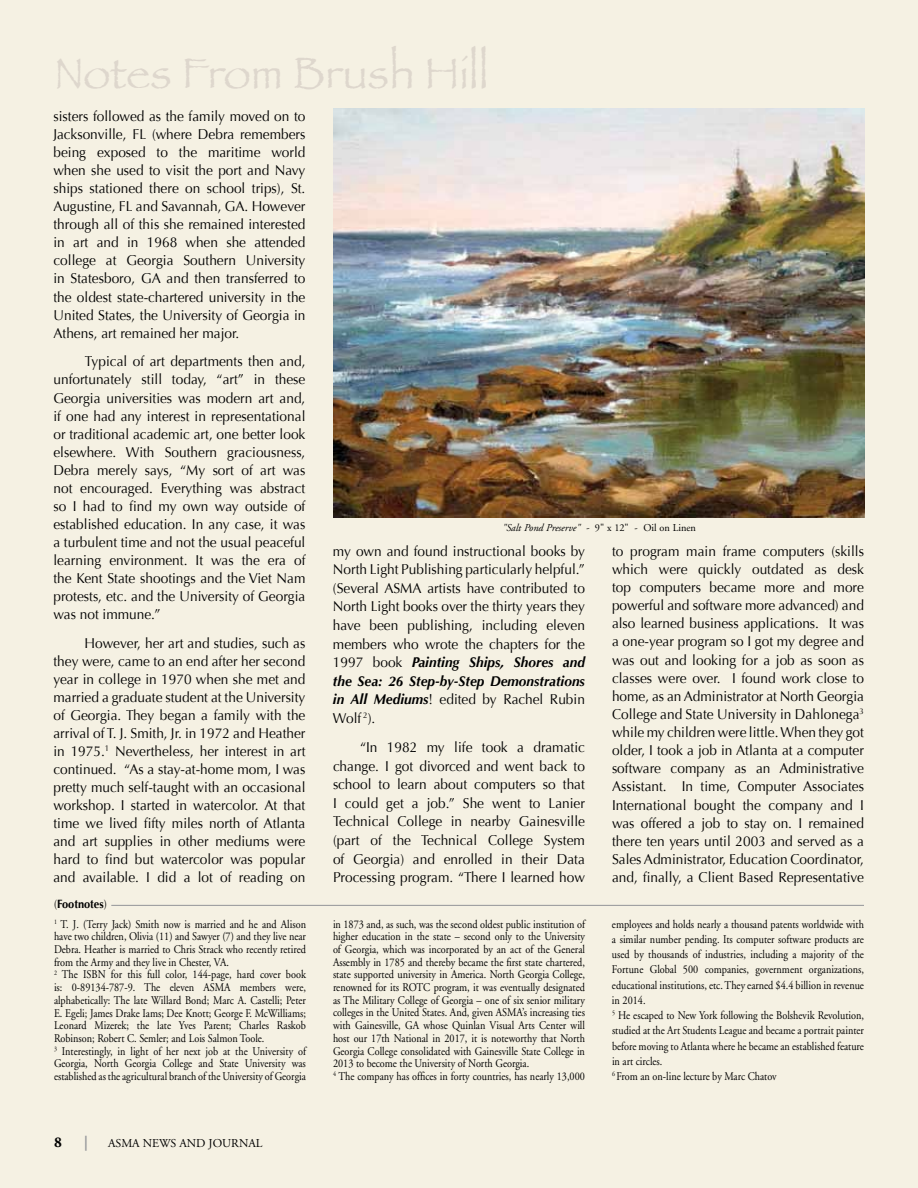
<style>
.page{position:relative;width:918px;height:1188px;background:#f5f1e3}
.page>*{position:absolute;margin:0;border:0;box-sizing:border-box;transform-origin:0 0}
.t1{font:45px "Papyrus";color:#ded7cd}
.t2{font:700 15px "Adobe Garamond Pro";color:#000}
.t3{font:700 15px "Adobe Garamond Pro";color:#939598}
.t4{font:14.25px/18px "Optima";color:#000;text-align:justify;scale:.96 1}
.t5{font:12px "Adobe Garamond Pro";color:#000}
.t6{font:700 12px "Optima";color:#000;scale:.92 1}
.t7{font:11.7px/12.8px "Adobe Garamond";color:#000;scale:.87 1}
.t8{font:italic 10.5px "Adobe Garamond";color:#000}
.s1{font-weight:400}
.s2{font-style:normal}
.s3{font-weight:700;font-style:italic}
</style>
<div class="page">
<img style="left:333px;top:108px;width:532px;height:409px">
<hr style="left:111px;top:905px;width:753px;height:1px;background:#939598">
<h1 class="t1" style="left:54px;top:46px;width:436px">Notes From Brush Hill</h1>
<p class="t4" style="left:53px;top:107px;width:264px">sisters followed as the family moved on to Jacksonville, FL (where Debra remembers being exposed to the maritime world when she used to visit the port and Navy ships stationed there on school trips), St.<br>Augustine, FL and Savannah, GA. However through all of this she remained interested in art and in 1968 when she attended college at Georgia Southern University in Statesboro, GA and then transferred to the oldest state-chartered university in the United States, the University of Georgia in Athens, art remained her major.</p>
<p class="t4" style="left:53px;top:353px;width:264px;text-indent:32px">Typical of art departments then and, unfortunately still today, “art” in these Georgia universities was modern art and, if one had any interest in representational or traditional academic art, one better look elsewhere. With Southern graciousness, Debra merely says, “My sort of art was not encouraged. Everything was abstract so I had to find my own way outside of established education. In any case, it was a turbulent time and not the usual peaceful learning environment. It was the era of the Kent State shootings and the Viet Nam protests, etc. and the University of Georgia was not immune.”</p>
<p class="t4" style="left:53px;top:634px;width:264px;text-indent:31px">However, her art and studies, such as they were, came to an end after her second year in college in 1970 when she met and married a graduate student at the University of Georgia. They began a family with the arrival of T. J. Smith, Jr. in 1972 and Heather in 1975.<sup>1</sup> Nevertheless, her interest in art continued. “As a stay-at-home mom, I was pretty much self-taught with an occasional workshop. I started in watercolor. At that time we lived fifty miles north of Atlanta and art supplies in other mediums were hard to find but watercolor was popular and available. I did a lot of reading on</p>
<p class="t6" style="left:54px;top:897px;width:59px"><span class="s1">(</span>Footnotes<span class="s1">)</span></p>
<p class="t8" style="left:502px;top:522px;width:195px">"Salt Pond Preserve" - <span class="s2">9" x 12" - Oil on Linen</span></p>
<p class="t4" style="left:333px;top:542px;width:264px;line-height:18.6px">my own and found instructional books by North Light Publishing particularly helpful.” (Several ASMA artists have contributed to North Light books over the thirty years they have been publishing, including eleven members who wrote the chapters for the 1997 book <span class="s3">Painting Ships, Shores and the Sea: 26 Step-by-Step Demonstrations in All Mediums</span>! edited by Rachel Rubin Wolf <sup>2</sup>).</p>
<p class="t4" style="left:333px;top:738px;width:264px;line-height:18.6px;text-indent:27px">“In 1982 my life took a dramatic change. I got divorced and went back to school to learn about computers so that I could get a job.” She went to Lanier Technical College in nearby Gainesville (part of the Technical College System of Georgia) and enrolled in their Data Processing program. “There I learned how</p>
<p class="t4" style="left:612px;top:542px;width:264px">to program main frame computers (skills which were quickly outdated as desk top computers became more and more powerful and software more advanced) and also learned business applications. It was a one-year program so I got my degree and was out and looking for a job as soon as classes were over. I found work close to home, as an Administrator at North Georgia College and State University in Dahlonega<sup>3 </sup>while my children were little. When they got older, I took a job in Atlanta at a computer software company as an Administrative Assistant. In time, Computer Associates International bought the company and I was offered a job to stay on. I remained there ten years until 2003 and served as a Sales Administrator, Education Coordinator, and, finally, a Client Based Representative</p>
<p class="t7" style="left:54px;top:918px;width:291px"><sup>1</sup> T. J. (Terry Jack) Smith now is married and he and Alison have two children, Olivia (11) and Sawyer (7) and they live near Debra. Heather is married to Chris Strack who recently retired from the Army and they live in Chester, VA.<br><sup>2</sup> The ISBN for this full color, 144-page, hard cover book is: 0-89134-787-9. The eleven ASMA members were, alphabetically: The late Willard Bond; Marc A. Castelli; Peter E. Egeli; James Drake Iams; Dee Knott; George F. McWilliams; Leonard Mizerek; the late Yves Parent; Charles Raskob Robinson; Robert C. Semler; and Lois Salmon Toole.<br><sup>3</sup> Interestingly, in light of her next job at the University of Georgia, North Georgia College and State University was established as the agricultural branch of the University of Georgia</p>
<p class="t7" style="left:333px;top:918px;width:291px">in 1873 and, as such, was the second oldest public institution of higher education in the state – second only to the University of Georgia, which was incorporated by an act of the General Assembly in 1785 and thereby became the first state chartered, state supported university in America. North Georgia College, renowned for its ROTC program, it was eventually designated as The Military College of Georgia – one of six senior military colleges in the United States. And, given ASMA’s increasing ties with Gainesville, GA whose Quinlan Visual Arts Center will host our 17th National in 2017, it is noteworthy that North Georgia College consolidated with Gainesville State College in 2013 to become the University of North Georgia.<br><sup>4</sup> The company has offices in forty countries, has nearly 13,000</p>
<p class="t7" style="left:612px;top:917px;width:291px;line-height:15.3px">employees and holds nearly a thousand patents worldwide with a similar number pending. Its computer software products are used by thousands of industries, including a majority of the Fortune Global 500 companies, government organizations, educational institutions, etc. They earned $4.4 billion in revenue in 2014.<br><sup>5</sup> He escaped to New York following the Bolshevik Revolution, studied at the Art Students League and became a portrait painter before moving to Atlanta where he became an established feature in art circles.<br><sup>6</sup> From an on-line lecture by Marc Chatov</p>
<p class="t2" style="left:54px;top:1133px;width:9px">8</p>
<p class="t3" style="left:84px;top:1133px;width:5px">|</p>
<p class="t5" style="left:108px;top:1136px;width:156px">ASMA NEWS AND JOURNAL</p>
</div>
